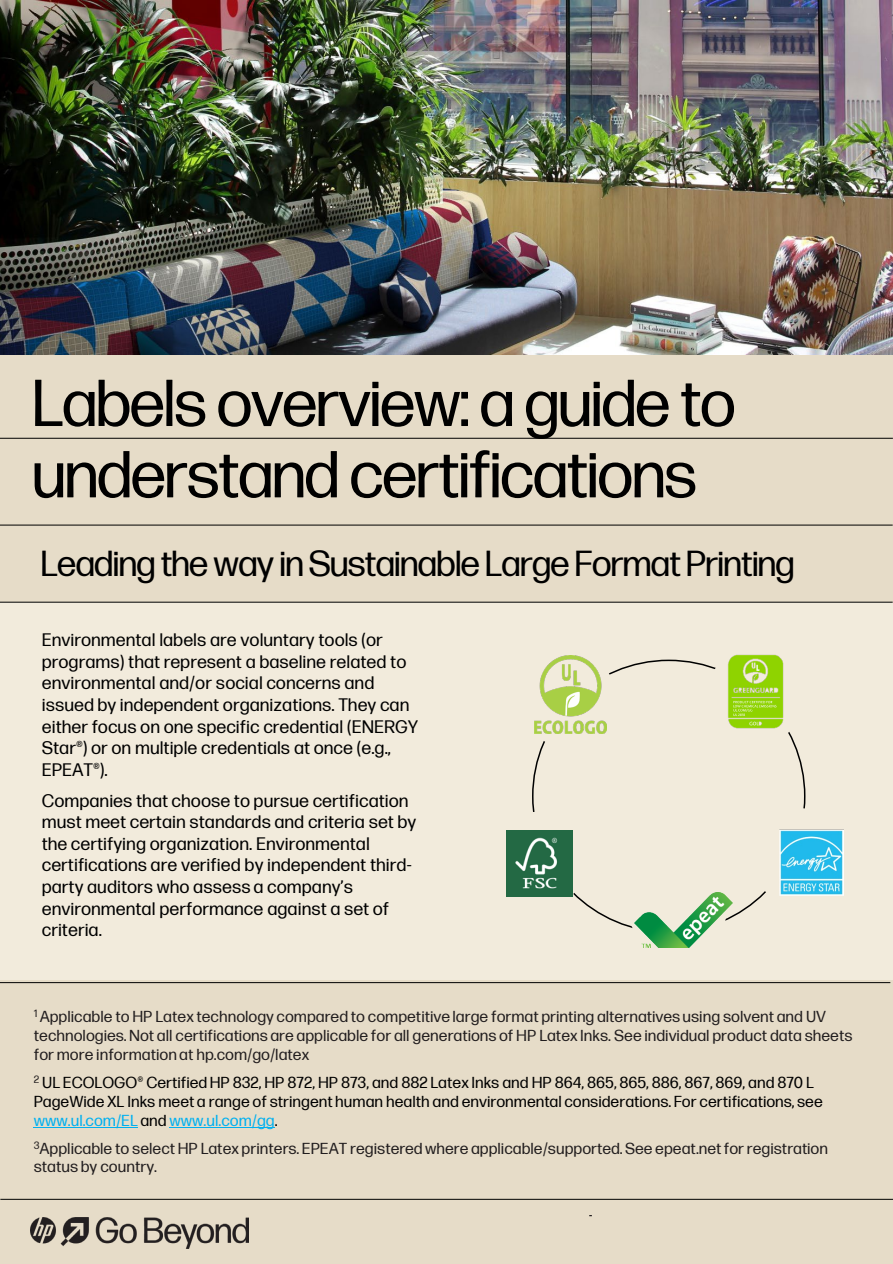
<style>
.page{position:relative;width:893px;height:1264px;background:#fff}
.page>*{position:absolute;margin:0;border:0;box-sizing:border-box;transform-origin:0 0}
.t1{font:66px/71.2px "Forma DJR Display";color:#000}
.t2{font:36px "Forma DJR Display";color:#000}
.t3{font:18px/21.6px "Forma DJR Micro";color:#000}
.t4{font:15.9px/18.9px "Forma DJR Micro";color:#221e1f}
.t5{font:15.9px/18.9px "Forma DJR Micro";color:#000}
.s1{color:#00b0f0}
</style>
<div class="page">
<div style="left:0;top:0;width:892px;height:1263px;background:#f2ebdc"></div>
<div style="left:0;top:980px;width:892px;height:283px;background:#e6dcc8"></div>
<div style="left:0;top:340px;width:892px;height:262px;background:#e6dcc8"></div>
<img style="left:0;top:0;width:892px;height:354px">
<hr style="left:0;top:1198px;width:892px;height:1px;background:#000">
<img style="left:30px;top:1217px;width:218px;height:30px">
<hr style="left:0;top:982px;width:890px;height:1px;background:#000">
<hr style="left:34px;top:1126px;width:104px;height:1px;background:#00b0f0">
<hr style="left:169px;top:1126px;width:106px;height:1px;background:#00b0f0">
<hr style="left:0;top:438px;width:892px;height:1px;background:#000">
<hr style="left:0;top:524px;width:892px;height:1px;background:#000">
<hr style="left:0;top:601px;width:892px;height:1px;background:#000">
<img style="left:779px;top:829px;width:64px;height:66px">
<img style="left:634px;top:892px;width:98px;height:54px">
<img style="left:534px;top:655px;width:72px;height:78px">
<img style="left:728px;top:654px;width:66px;height:87px">
<img style="left:506px;top:830px;width:66px;height:66px">
<p class="t1" style="left:33px;top:363px;width:703px">Labels overview: a guide to understand certifications</p>
<p class="t2" style="left:41px;top:538px;width:754px">Leading the way in Sustainable Large Format Printing</p>
<p class="t3" style="left:42px;top:627px;width:378px">Environmental labels are voluntary tools (or programs) that represent a baseline related to environmental and/or social concerns and issued by independent organizations. They can either focus on one specific credential (ENERGY Star®) or on multiple credentials at once (e.g., EPEAT®).</p>
<p class="t3" style="left:42px;top:788px;width:376px">Companies that choose to pursue certification must meet certain standards and criteria set by the certifying organization. Environmental certifications are verified by independent third&shy;party auditors who assess a company’s environmental performance against a set of criteria.</p>
<p class="t4" style="left:34px;top:1005px;width:820px"><sup>1</sup> Applicable to HP Latex technology compared to competitive large format printing alternatives using solvent and UV technologies. Not all certifications are applicable for all generations of HP Latex Inks. See individual product data sheets for more information at hp.com/go/latex</p>
<p class="t5" style="left:34px;top:1071px;width:790px"><sup>2</sup> UL ECOLOGO® Certified HP 832, HP 872, HP 873, and 882 Latex Inks and HP 864, 865, 865, 886, 867, 869, and 870 L<br>PageWide XL Inks meet a range of stringent human health and environmental considerations. For certifications, see <span class="s1">www.ul.com/EL</span> and <span class="s1">www.ul.com/gg</span>.</p>
<p class="t4" style="left:34px;top:1137px;width:795px"><sup>3</sup>Applicable to select HP Latex printers. EPEAT registered where applicable/supported. See epeat.net for registration status by country.</p>
</div>
